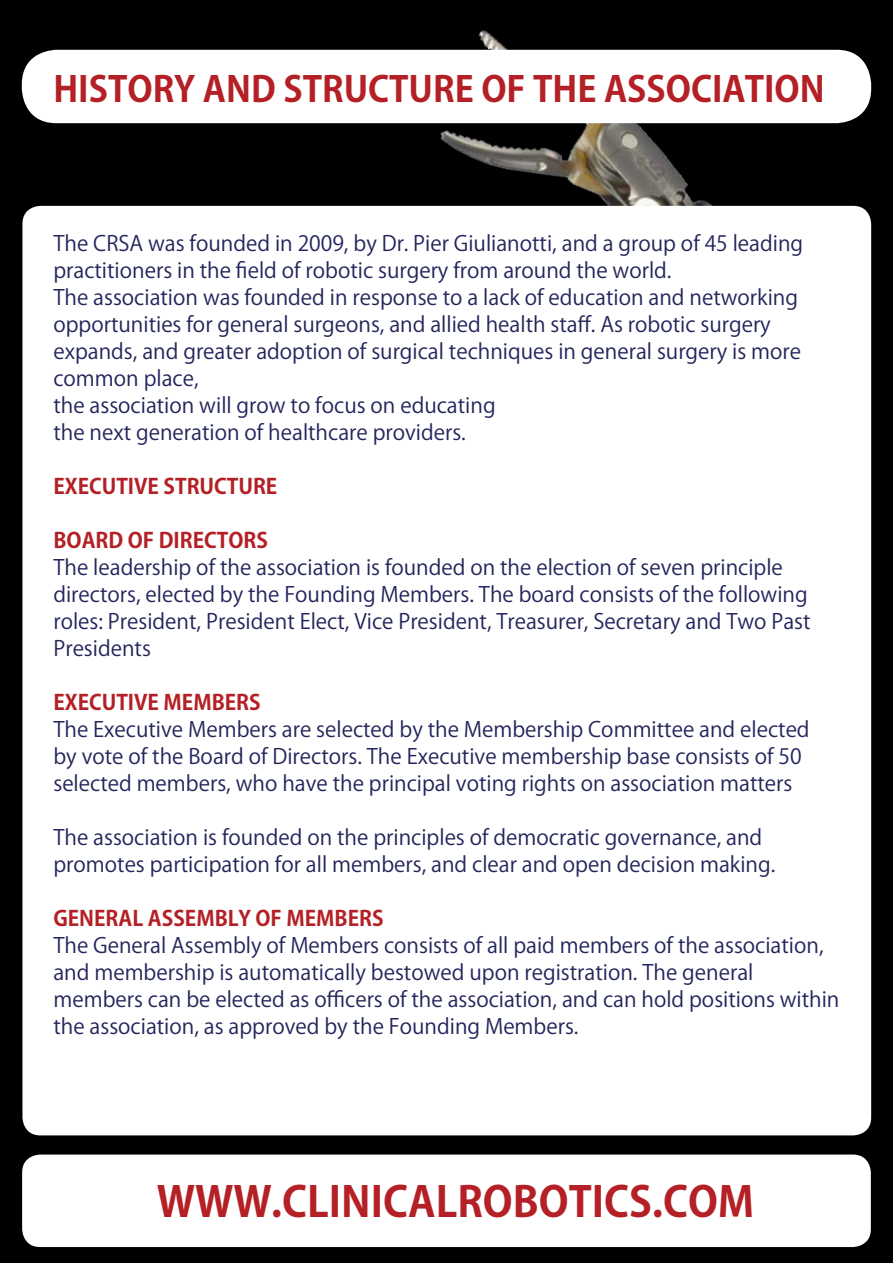
<style>
.page{position:relative;width:893px;height:1263px;background:#000}
.page>*{position:absolute;margin:0;border:0;box-sizing:border-box;transform-origin:0 0}
.t1{font:700 41.55px "Koz Go Pr 6 N";color:#b42025}
.t2{font:700 35.1px "Koz Go Pr 6 N";color:#b42025}
.t3{font:21px/27px "Koz Go Pr 6 N";color:#23255b}
.t4{font:700 21px "Koz Go Pr 6 N";color:#b42025}
</style>
<div class="page">
<img style="left:359px;top:30px;width:487px;height:176px">
<div style="left:22px;top:50px;width:849px;height:73px;background:#fff;border-radius:34px"></div>
<div style="left:22px;top:206px;width:849px;height:929px;background:#fff;border-radius:18px"></div>
<div style="left:22px;top:1154px;width:849px;height:93px;background:#fff;border-radius:18px"></div>
<h2 class="t2" style="left:53px;top:69px;width:45px">HISTORY</h2>
<h2 class="t2" style="left:203px;top:69px;width:25px">AND</h2>
<h2 class="t2" style="left:283px;top:69px;width:42px">STRUCTURE</h2>
<h2 class="t2" style="left:481px;top:69px;width:74px">OF THE</h2>
<h2 class="t2" style="left:604px;top:69px;width:44px">ASSOCIATION</h2>
<p class="t3" style="left:53px;top:230px;width:751px">The CRSA was founded in 2009, by Dr. Pier Giulianotti, and a group of 45 leading practitioners in the field of robotic surgery from around the world.<br>The association was founded in response to a lack of education and networking opportunities for general surgeons, and allied health staff. As robotic surgery expands, and greater adoption of surgical techniques in general surgery is more common place,<br>the association will grow to focus on educating<br>the next generation of healthcare providers.</p>
<p class="t4" style="left:53px;top:474px;width:37px">EXECUTIVE</p>
<p class="t4" style="left:164px;top:474px;width:26px">STRUCTURE</p>
<p class="t4" style="left:53px;top:528px;width:28px">BOARD</p>
<p class="t4" style="left:128px;top:528px;width:59px">OF DIRECTORS</p>
<p class="t3" style="left:53px;top:554px;width:759px">The leadership of the association is founded on the election of seven principle directors, elected by the Founding Members. The board consists of the following roles: President, President Elect, Vice President, Treasurer, Secretary and Two Past Presidents</p>
<p class="t4" style="left:53px;top:690px;width:37px">EXECUTIVE</p>
<p class="t4" style="left:164px;top:690px;width:33px">MEMBERS</p>
<p class="t3" style="left:53px;top:716px;width:758px">The Executive Members are selected by the Membership Committee and elected by vote of the Board of Directors. The Executive membership base consists of 50 selected members, who have the principal voting rights on association matters</p>
<p class="t3" style="left:53px;top:824px;width:723px">The association is founded on the principles of democratic governance, and promotes participation for all members, and clear and open decision making.</p>
<p class="t4" style="left:53px;top:906px;width:28px">GENERAL</p>
<p class="t4" style="left:148px;top:906px;width:28px">ASSEMBLY</p>
<p class="t4" style="left:255px;top:906px;width:64px">OF MEMBERS</p>
<p class="t3" style="left:53px;top:932px;width:788px">The General Assembly of Members consists of all paid members of the association, and membership is automatically bestowed upon registration. The general members can be elected as officers of the association, and can hold positions within the association, as approved by the Founding Members.</p>
<h1 class="t1" style="left:157px;top:1179px;width:599px">WWW.CLINICALROBOTICS.COM</h1>
</div>
